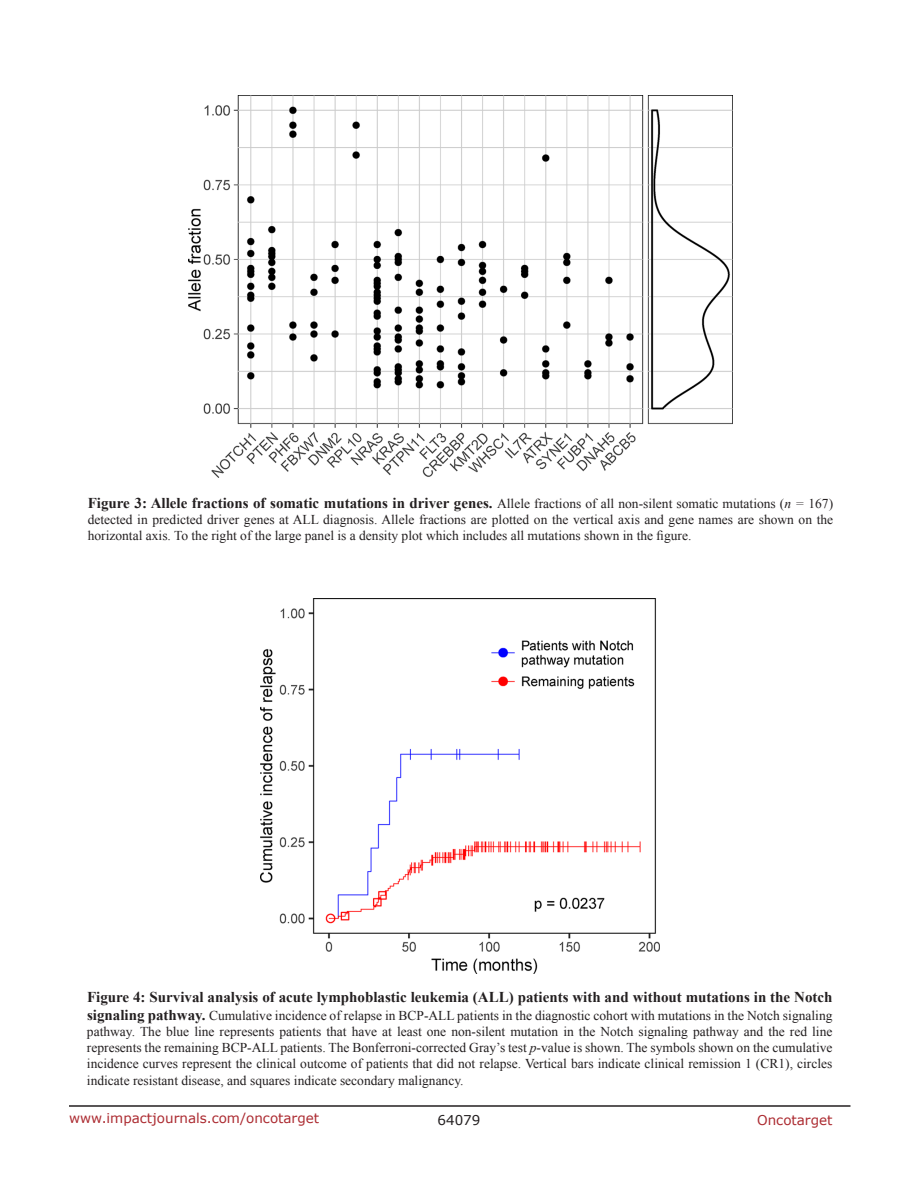
<style>
.page{position:relative;width:918px;height:1188px;background:#fff}
.page>*{position:absolute;margin:0;border:0;box-sizing:border-box;transform-origin:0 0}
.t1{font:700 15px "Times New Roman";color:#231f20}
.t2{font:13.5px/16.2px "Times New Roman";color:#231f20}
.t3{font:13.5px "Verdana";color:#ac2b31}
.t4{font:13.5px "Verdana";color:#231f20}
.s1{font-weight:400;font-size:13.5px}
.s2{font-weight:400;font-style:italic;font-size:13.5px}
.s3{font-weight:700;font-size:15px}
.s4{font-style:italic}
</style>
<div class="page">
<hr style="left:69px;top:1105px;width:781px;height:2px;background:#231f20">
<img style="left:189px;top:95px;width:543px;height:382px">
<img style="left:260px;top:598px;width:399px;height:375px">
<p class="t1" style="left:88px;top:492px;width:747px">Figure 3: Allele fractions of somatic mutations in driver genes. <span class="s1">Allele fractions of all non-silent somatic mutations (</span><span class="s2">n =</span> <span class="s1">167)</span></p>
<p class="t2" style="left:88px;top:511px;width:747px">detected in predicted driver genes at ALL diagnosis. Allele fractions are plotted on the vertical axis and gene names are shown on the horizontal axis. To the right of the large panel is a density plot which includes all mutations shown in the figure.</p>
<p class="t1" style="left:87px;top:986px;width:747px">Figure 4: Survival analysis of acute lymphoblastic leukemia (ALL) patients with and without mutations in the Notch</p>
<p class="t2" style="left:87px;top:1007px;width:747px;text-align:justify"><span class="s3">signaling pathway.</span> Cumulative incidence of relapse in BCP-ALL patients in the diagnostic cohort with mutations in the Notch signaling pathway. The blue line represents patients that have at least one non-silent mutation in the Notch signaling pathway and the red line represents the remaining BCP-ALL patients. The Bonferroni-corrected Gray’s test <span class="s4">p</span>-value is shown. The symbols shown on the cumulative incidence curves represent the clinical outcome of patients that did not relapse. Vertical bars indicate clinical remission 1 (CR1), circles indicate resistant disease, and squares indicate secondary malignancy.</p>
<p class="t3" style="left:69px;top:1109px;width:252px">www.impactjournals.com/oncotarget</p>
<p class="t4" style="left:438px;top:1111px;width:44px">64079</p>
<p class="t3" style="left:757px;top:1111px;width:77px">Oncotarget</p>
</div>
